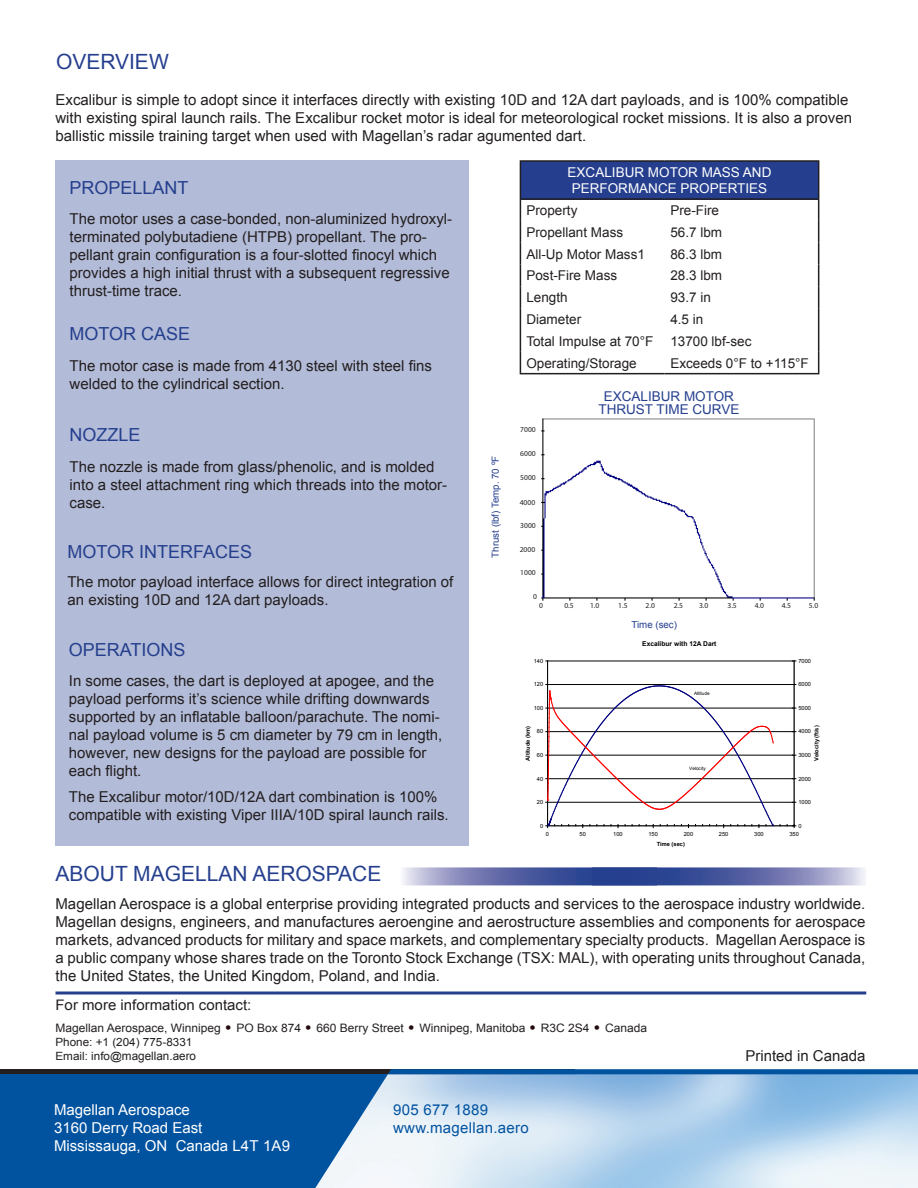
<style>
.page{position:relative;width:918px;height:1188px;background:#fff}
.page>*{position:absolute;margin:0;border:0;box-sizing:border-box;transform-origin:0 0}
.t1{font:21px "Arial";color:#253f8e}
.t2{font:18px "Arial";color:#253f8e}
.t3{font:15px/18px "Arial";color:#231f20}
.t4{font:15px "Arial";color:#fff}
.t5{font:15px "Arial";letter-spacing:.02em;color:#0153a0}
.t6{font:14.55px "Arial";color:#231f20}
.t7{font:13.5px "Arial";color:#231f20}
.t8{font:13.5px "Arial";color:#fff}
.t9{font:13.5px/13.2px "Arial";color:#253f8e;text-align:center}
.t10{font:11.7px "Arial";color:#231f20}
.t11{font:11.4px "Arial";color:#231f20}
.t12{font:9.75px "Arial";color:#253f8e}
.t13{font:7.5px "Myriad Pro";color:#231f20}
.t14{font:700 6.6px "Arial";color:#000}
.t15{font:5.7px "Arial";letter-spacing:.005em;color:#000}
.t16{font:700 5.7px "Arial";color:#000}
.t17{font:4.65px "Arial";color:#000}
.s1{font-size:18px;color:#220b0d}
.s2{font-size:11.4px}
</style>
<div class="page">
<div style="left:0;top:1069px;width:575px;height:5px;background:#231f20"></div>
<div style="left:0;top:1074px;width:408px;height:114px;background:#0153a0"></div>
<img style="left:315px;top:1074px;width:603px;height:114px">
<svg style="left:388px;top:1069px;width:530px;height:5px;background:#0756a0"></svg>
<div style="left:55px;top:160px;width:414px;height:685px;background:#b2bbd7"></div>
<hr style="left:548px;top:802px;width:246px;height:1px;background:#000">
<hr style="left:548px;top:778px;width:246px;height:1px;background:#000">
<hr style="left:548px;top:755px;width:246px;height:1px;background:#000">
<hr style="left:548px;top:731px;width:246px;height:1px;background:#000">
<hr style="left:548px;top:708px;width:246px;height:1px;background:#000">
<hr style="left:548px;top:684px;width:246px;height:1px;background:#000">
<hr style="left:548px;top:661px;width:246px;height:1px;background:#808080">
<hr style="left:547px;top:661px;width:1px;height:165px;background:#000">
<hr style="left:548px;top:826px;width:246px;height:1px;background:#000">
<hr style="left:794px;top:661px;width:1px;height:165px;background:#000">
<svg style="left:787px;top:825px;width:9px;height:3px"></svg>
<svg style="left:546px;top:684px;width:228px;height:144px"></svg>
<img style="left:541px;top:418px;width:274px;height:183px">
<hr style="left:56px;top:992px;width:810px;height:2px;background:#253f8e">
<svg style="left:403px;top:867px;width:189px;height:18px;background:#737cb3"></svg>
<svg style="left:592px;top:867px;width:273px;height:18px;background:#606eaa"></svg>
<div style="left:520px;top:161px;width:299px;height:38px;background:#253f8e"></div>
<hr style="left:520px;top:160px;width:144px;height:2px;background:#231f20">
<hr style="left:520px;top:162px;width:1px;height:36px;background:#231f20">
<hr style="left:664px;top:160px;width:155px;height:2px;background:#231f20">
<hr style="left:818px;top:162px;width:1px;height:36px;background:#231f20">
<hr style="left:520px;top:198px;width:144px;height:2px;background:#231f20">
<hr style="left:664px;top:198px;width:155px;height:2px;background:#231f20">
<svg style="left:520px;top:200px;width:1px;height:173px"></svg>
<svg style="left:818px;top:200px;width:1px;height:173px"></svg>
<hr style="left:520px;top:373px;width:144px;height:1px;background:#231f20">
<hr style="left:664px;top:373px;width:155px;height:1px;background:#231f20">
<p class="t1" style="left:56px;top:48px;width:114px">OVERVIEW</p>
<p class="t3" style="left:56px;top:91px;width:798px">Excalibur is simple to adopt since it interfaces directly with existing 10D and 12A dart payloads, and is 100% compatible with existing spiral launch rails. The Excalibur rocket motor is ideal for meteorological rocket missions. It is also a proven ballistic missile training target when used with Magellan’s radar agumented dart.</p>
<p class="t2" style="left:70px;top:176px;width:121px">PROPELLANT</p>
<p class="t3" style="left:70px;top:210px;width:384px">The motor uses a case-bonded, non-aluminized hydroxyl&shy;terminated polybutadiene (HTPB) propellant. The pro&shy;pellant grain configuration is a four-slotted finocyl which provides a high initial thrust with a subsequent regressive thrust-time trace.</p>
<p class="t2" style="left:70px;top:322px;width:122px">MOTOR CASE</p>
<p class="t3" style="left:70px;top:356px;width:364px">The motor case is made from 4130 steel with steel fins welded to the cylindrical section.</p>
<p class="t2" style="left:70px;top:423px;width:73px">NOZZLE</p>
<p class="t3" style="left:70px;top:457px;width:379px">The nozzle is made from glass/phenolic, and is molded into a steel attachment ring which threads into the motor&shy;case.</p>
<p class="t2" style="left:68px;top:540px;width:186px">MOTOR INTERFACES</p>
<p class="t3" style="left:68px;top:572px;width:387px">The motor payload interface allows for direct integration of an existing 10D and 12A dart payloads.</p>
<p class="t2" style="left:69px;top:638px;width:118px">OPERATIONS</p>
<p class="t3" style="left:69px;top:672px;width:375px">In some cases, the dart is deployed at apogee, and the payload performs it’s science while drifting downwards supported by an inflatable balloon/parachute. The nomi&shy;nal payload volume is 5 cm diameter by 79 cm in length, however, new designs for the payload are possible for each flight.</p>
<p class="t3" style="left:69px;top:788px;width:381px">The Excalibur motor/10D/12A dart combination is 100% compatible with existing Viper IIIA/10D spiral launch rails.</p>
<p class="t1" style="left:56px;top:860px;width:327px">ABOUT MAGELLAN AEROSPACE</p>
<p class="t12" style="left:489px;top:558px;width:103px;rotate:-90deg">Thrust (lbf) Temp. 70 ºF</p>
<p class="t8" style="left:568px;top:163px;width:205px">EXCALIBUR MOTOR MASS AND</p>
<p class="t8" style="left:572px;top:179px;width:197px">PERFORMANCE PROPERTIES</p>
<p class="t7" style="left:526px;top:201px;width:53px">Property</p>
<p class="t7" style="left:670px;top:201px;width:50px">Pre-Fire</p>
<p class="t7" style="left:526px;top:223px;width:98px">Propellant Mass</p>
<p class="t7" style="left:670px;top:223px;width:53px">56.7 lbm</p>
<p class="t7" style="left:526px;top:245px;width:120px">All-Up Motor Mass1</p>
<p class="t7" style="left:670px;top:245px;width:53px">86.3 lbm</p>
<p class="t7" style="left:526px;top:267px;width:92px">Post-Fire Mass</p>
<p class="t7" style="left:670px;top:267px;width:53px">28.3 lbm</p>
<p class="t7" style="left:526px;top:289px;width:43px">Length</p>
<p class="t7" style="left:670px;top:289px;width:42px">93.7 in</p>
<p class="t7" style="left:526px;top:310px;width:56px">Diameter</p>
<p class="t7" style="left:670px;top:310px;width:35px">4.5 in</p>
<p class="t7" style="left:526px;top:332px;width:128px">Total Impulse at 70°F</p>
<p class="t7" style="left:670px;top:332px;width:83px">13700 lbf-sec</p>
<p class="t7" style="left:526px;top:354px;width:112px">Operating/Storage</p>
<p class="t7" style="left:670px;top:354px;width:140px">Exceeds 0°F to +115°F</p>
<p class="t13" style="left:520px;top:425px;width:17px">7000</p>
<p class="t13" style="left:520px;top:449px;width:17px">6000</p>
<p class="t13" style="left:520px;top:473px;width:17px">5000</p>
<p class="t13" style="left:520px;top:498px;width:17px">4000</p>
<p class="t13" style="left:520px;top:520px;width:17px">3000</p>
<p class="t13" style="left:520px;top:544px;width:17px">2000</p>
<p class="t13" style="left:520px;top:567px;width:17px">1000</p>
<p class="t13" style="left:533px;top:592px;width:5px">0</p>
<p class="t9" style="left:598px;top:390px;width:143px">EXCALIBUR MOTOR<br>THRUST TIME CURVE</p>
<p class="t13" style="left:539px;top:601px;width:5px">0</p>
<p class="t13" style="left:564px;top:600px;width:11px">0.5</p>
<p class="t13" style="left:590px;top:600px;width:11px">1.0</p>
<p class="t13" style="left:618px;top:600px;width:11px">1.5</p>
<p class="t13" style="left:646px;top:600px;width:11px">2.0</p>
<p class="t13" style="left:674px;top:600px;width:11px">2.5</p>
<p class="t13" style="left:699px;top:600px;width:11px">3.0</p>
<p class="t13" style="left:728px;top:600px;width:11px">3.5</p>
<p class="t13" style="left:755px;top:601px;width:11px">4.0</p>
<p class="t13" style="left:782px;top:600px;width:11px">4.5</p>
<p class="t13" style="left:809px;top:600px;width:11px">5.0</p>
<p class="t12" style="left:632px;top:618px;width:47px">Time (sec)</p>
<p class="t14" style="left:642px;top:639px;width:76px">Excalibur with 12A Dart</p>
<p class="t15" style="left:534px;top:657px;width:11px">140</p>
<p class="t15" style="left:798px;top:657px;width:14px">7000</p>
<p class="t15" style="left:534px;top:681px;width:11px">120</p>
<p class="t15" style="left:798px;top:681px;width:14px">6000</p>
<p class="t17" style="left:694px;top:690px;width:17px">Altitude</p>
<p class="t15" style="left:534px;top:704px;width:11px">100</p>
<p class="t15" style="left:798px;top:704px;width:14px">5000</p>
<p class="t16" style="left:524px;top:761px;width:36px;rotate:-90deg">Altitude (km)</p>
<p class="t15" style="left:537px;top:728px;width:8px">80</p>
<p class="t15" style="left:537px;top:751px;width:8px">60</p>
<p class="t16" style="left:813px;top:761px;width:37px;rotate:-90deg">Velocity (ft/s)</p>
<p class="t15" style="left:798px;top:728px;width:14px">4000</p>
<p class="t15" style="left:798px;top:751px;width:14px">3000</p>
<p class="t17" style="left:689px;top:765px;width:18px">Velocity</p>
<p class="t15" style="left:537px;top:775px;width:8px">40</p>
<p class="t15" style="left:798px;top:775px;width:14px">2000</p>
<p class="t15" style="left:537px;top:798px;width:8px">20</p>
<p class="t15" style="left:798px;top:798px;width:14px">1000</p>
<p class="t15" style="left:540px;top:822px;width:5px">0</p>
<p class="t15" style="left:798px;top:822px;width:5px">0</p>
<p class="t15" style="left:546px;top:830px;width:5px">0</p>
<p class="t15" style="left:580px;top:830px;width:8px">50</p>
<p class="t15" style="left:613px;top:830px;width:11px">100</p>
<p class="t15" style="left:648px;top:830px;width:11px">150</p>
<p class="t15" style="left:684px;top:830px;width:11px">200</p>
<p class="t15" style="left:719px;top:830px;width:11px">250</p>
<p class="t15" style="left:754px;top:830px;width:11px">300</p>
<p class="t15" style="left:789px;top:830px;width:11px">350</p>
<p class="t16" style="left:657px;top:840px;width:30px">Time (sec)</p>
<p class="t3" style="left:56px;top:895px;width:811px;text-align:justify">Magellan Aerospace is a global enterprise providing integrated products and services to the aerospace industry worldwide.<br>Magellan designs, engineers, and manufactures aeroengine and aerostructure assemblies and components for aerospace markets, advanced products for military and space markets, and complementary specialty products. Magellan Aerospace is a public company whose shares trade on the Toronto Stock Exchange (TSX: MAL), with operating units throughout Canada, the United States, the United Kingdom, Poland, and India.</p>
<p class="t6" style="left:56px;top:996px;width:197px">For more information contact:</p>
<p class="t10" style="left:56px;top:1020px;width:593px">Magellan Aerospace, Winnipeg <span class="s1">•</span> PO Box 874 <span class="s1">•</span> 660 Berry Street <span class="s1">•</span> Winnipeg, Manitoba <span class="s1">•</span> R3C 2S4 <span class="s1">•</span> Canada</p>
<p class="t11" style="left:56px;top:1035px;width:138px">Phone: +1 (204) 775-8331</p>
<p class="t10" style="left:56px;top:1048px;width:142px"><span class="s2">Email: info@</span>magellan.aero</p>
<p class="t3" style="left:745px;top:1047px;width:122px">Printed in Canada</p>
<p class="t4" style="left:54px;top:1099px;width:137px">Magellan Aerospace</p>
<p class="t4" style="left:54px;top:1117px;width:150px">3160 Derry Road East</p>
<p class="t4" style="left:54px;top:1135px;width:238px">Mississauga, ON Canada L4T 1A9</p>
<p class="t5" style="left:393px;top:1099px;width:97px">905 677 1889</p>
<p class="t5" style="left:393px;top:1117px;width:137px">www.magellan.aero</p>
</div>
